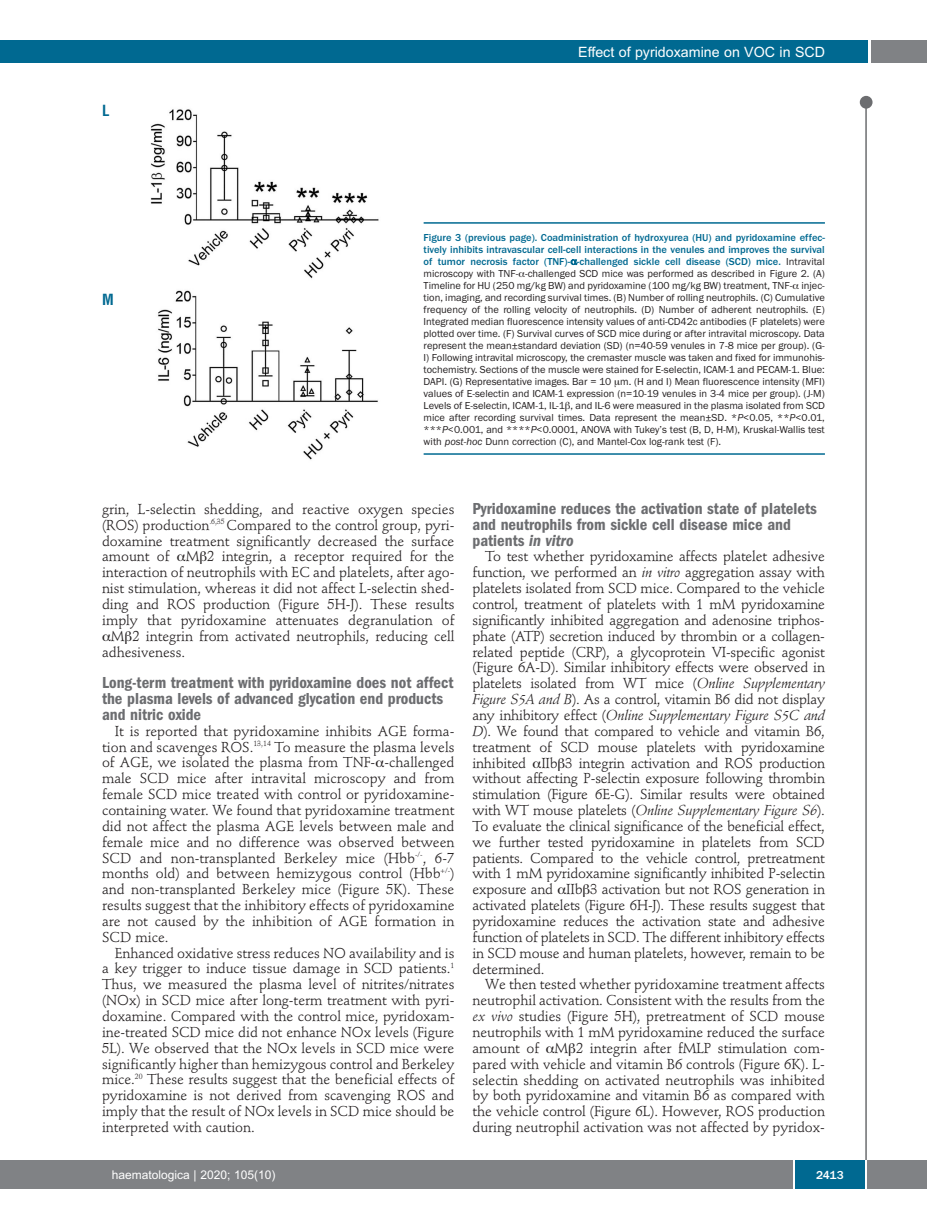
<style>
.page{position:relative;width:927px;height:1225px;background:#fff}
.page>*{position:absolute;margin:0;border:0;box-sizing:border-box;transform-origin:0 0}
.t1{font:600 condensed 16.5px/15.9px "Franklin Gothic";color:#6c6d70}
.t2{font:700 condensed 15px "Helvetica";color:#006991}
.t3{font:14.25px/15.9px "Stempel Schneidler";letter-spacing:-.005em;color:#231f20;text-align:justify}
.t4{font:14.25px "Arial";color:#fff}
.t5{font:12px "Arial";color:#fff}
.t6{font:500 12px "Franklin Gothic";color:#fff}
.t7{font:10.5px/12px "Franklin Gothic";color:#231f20;text-align:justify}
.s1{font-weight:500;color:#006991}
.s2{font-style:italic}
</style>
<div class="page">
<div style="left:860px;top:96px;width:12px;height:13px;background:#6c6d70;border-radius:50%"></div>
<hr style="left:865px;top:98px;width:2px;height:1062px;background:#6c6d70">
<div style="left:871px;top:40px;width:56px;height:22px;background:#808285"></div>
<div style="left:18px;top:40px;width:849px;height:22px;background:#006991"></div>
<div style="left:17px;top:1160px;width:910px;height:28px;background:#808285"></div>
<div style="left:795px;top:1160px;width:70px;height:28px;background:#006991"></div>
<hr style="left:793px;top:1160px;width:2px;height:28px;background:#fff">
<hr style="left:865px;top:1160px;width:2px;height:28px;background:#fff">
<div style="left:0;top:40px;width:19px;height:22px;background:#006991"></div>
<div style="left:0;top:1160px;width:18px;height:28px;background:#808285"></div>
<img style="left:150px;top:109px;width:229px;height:351px">
<hr style="left:424px;top:222px;width:401px;height:2px;background:#006991">
<hr style="left:424px;top:453px;width:401px;height:2px;background:#006991">
<p class="t2" style="left:102px;top:102px;width:9px">L</p>
<p class="t2" style="left:102px;top:291px;width:13px">M</p>
<p class="t4" style="left:578px;top:44px;width:248px">Effect of pyridoxamine on VOC in SCD</p>
<p class="t7" style="left:424px;top:231px;width:403px"><span class="s1">Figure 3 (previous page). Coadministration of hydroxyurea (HU) and pyridoxamine effec&shy;tively inhibits intravascular cell-cell interactions in the venules and improves the survival of tumor necrosis factor (TNF)- -challenged sickle cell disease (SCD) mice.</span> Intravital microscopy with TNF- -challenged SCD mice was performed as described in Figure 2. (A)<br>Timeline for HU (250 mg/kg BW) and pyridoxamine (100 mg/kg BW) treatment, TNF- injec&shy;tion, imaging, and recording survival times. (B) Number of rolling neutrophils. (C) Cumulative frequency of the rolling velocity of neutrophils. (D) Number of adherent neutrophils. (E)<br>Integrated median fluorescence intensity values of anti-CD42c antibodies (F platelets) were plotted over time. (F) Survival curves of SCD mice during or after intravital microscopy. Data represent the mean±standard deviation (SD) (n=40-59 venules in 7-8 mice per group). (G-I) Following intravital microscopy, the cremaster muscle was taken and fixed for immunohis&shy;tochemistry. Sections of the muscle were stained for E-selectin, ICAM-1 and PECAM-1. Blue:<br>DAPI. (G) Representative images. Bar = 10 m. (H and I) Mean fluorescence intensity (MFI) values of E-selectin and ICAM-1 expression (n=10-19 venules in 3-4 mice per group). (J-M)<br>Levels of E-selectin, ICAM-1, IL-1 , and IL-6 were measured in the plasma isolated from SCD mice after recording survival times. Data represent the mean±SD. *<span class="s2">P</span>&lt;0.05, **<span class="s2">P</span>&lt;0.01, ***<span class="s2">P</span>&lt;0.001, and ****<span class="s2">P</span>&lt;0.0001, ANOVA with Tukey’s test (B, D, H-M), Kruskal-Wallis test with <span class="s2">post-hoc</span> Dunn correction (C), and Mantel-Cox log-rank test (F).</p>
<p class="t3" style="left:102px;top:502px;width:354px">grin, L-selectin shedding, and reactive oxygen species</p>
<p class="t3" style="left:102px;top:518px;width:354px">(ROS) production<sup>.6,35</sup> Compared to the control group, pyri-</p>
<p class="t3" style="left:102px;top:534px;width:354px">doxamine treatment significantly decreased the surface</p>
<p class="t3" style="left:102px;top:550px;width:354px">amount of M 2 integrin, a receptor required for the</p>
<p class="t3" style="left:102px;top:566px;width:354px">interaction of neutrophils with EC and platelets, after ago-</p>
<p class="t3" style="left:102px;top:581px;width:354px">nist stimulation, whereas it did not affect L-selectin shed-</p>
<p class="t3" style="left:102px;top:597px;width:354px">ding and ROS production (Figure 5H-J). These results</p>
<p class="t3" style="left:102px;top:613px;width:354px">imply that pyridoxamine attenuates degranulation of</p>
<p class="t3" style="left:111px;top:629px;width:345px">M 2 integrin from activated neutrophils, reducing cell</p>
<p class="t3" style="left:102px;top:645px;width:85px">adhesiveness.</p>
<p class="t1" style="left:102px;top:676px;width:353px">Long-term treatment with pyridoxamine does not affect the plasma levels of advanced glycation end products and nitric oxide</p>
<p class="t3" style="left:102px;top:724px;width:354px;text-indent:13px">It is reported that pyridoxamine inhibits AGE forma&shy;tion and scavenges ROS.<sup>13,14</sup> To measure the plasma levels of AGE, we isolated the plasma from TNF- -challenged male SCD mice after intravital microscopy and from female SCD mice treated with control or pyridoxamine&shy;containing water. We found that pyridoxamine treatment did not affect the plasma AGE levels between male and female mice and no difference was observed between SCD and non-transplanted Berkeley mice (Hbb<sup>-/-</sup>, 6-7 months old) and between hemizygous control (Hbb<sup>+/-</sup>) and non-transplanted Berkeley mice (Figure 5K). These results suggest that the inhibitory effects of pyridoxamine are not caused by the inhibition of AGE formation in SCD mice.</p>
<p class="t3" style="left:102px;top:946px;width:354px;text-indent:13px">Enhanced oxidative stress reduces NO availability and is a key trigger to induce tissue damage in SCD patients.<sup>1<br></sup>Thus, we measured the plasma level of nitrites/nitrates (NOx) in SCD mice after long-term treatment with pyri&shy;doxamine. Compared with the control mice, pyridoxam&shy;ine-treated SCD mice did not enhance NOx levels (Figure 5L). We observed that the NOx levels in SCD mice were significantly higher than hemizygous control and Berkeley mice.<sup>20</sup> These results suggest that the beneficial effects of pyridoxamine is not derived from scavenging ROS and imply that the result of NOx levels in SCD mice should be interpreted with caution.</p>
<p class="t1" style="left:472px;top:502px;width:346px">Pyridoxamine reduces the activation state of platelets and neutrophils from sickle cell disease mice and patients <span class="s2">in vitro</span></p>
<p class="t3" style="left:472px;top:550px;width:354px;text-indent:13px">To test whether pyridoxamine affects platelet adhesive function, we performed an <span class="s2">in vitro</span> aggregation assay with platelets isolated from SCD mice. Compared to the vehicle control, treatment of platelets with 1 mM pyridoxamine significantly inhibited aggregation and adenosine triphos&shy;phate (ATP) secretion induced by thrombin or a collagen&shy;related peptide (CRP), a glycoprotein VI-specific agonist (Figure 6A-D). Similar inhibitory effects were observed in platelets isolated from WT mice (<span class="s2">Online Supplementary Figure S5A and B</span>). As a control, vitamin B6 did not display any inhibitory effect (<span class="s2">Online Supplementary Figure S5C and D</span>). We found that compared to vehicle and vitamin B6, treatment of SCD mouse platelets with pyridoxamine inhibited IIb 3 integrin activation and ROS production without affecting P-selectin exposure following thrombin stimulation (Figure 6E-G). Similar results were obtained with WT mouse platelets (<span class="s2">Online Supplementary Figure S6</span>).<br>To evaluate the clinical significance of the beneficial effect, we further tested pyridoxamine in platelets from SCD patients. Compared to the vehicle control, pretreatment with 1 mM pyridoxamine significantly inhibited P-selectin exposure and IIb 3 activation but not ROS generation in activated platelets (Figure 6H-J). These results suggest that pyridoxamine reduces the activation state and adhesive function of platelets in SCD. The different inhibitory effects in SCD mouse and human platelets, however, remain to be determined.</p>
<p class="t3" style="left:472px;top:978px;width:354px;text-indent:13px">We then tested whether pyridoxamine treatment affects neutrophil activation. Consistent with the results from the <span class="s2">ex vivo</span> studies (Figure 5H), pretreatment of SCD mouse neutrophils with 1 mM pyridoxamine reduced the surface amount of M 2 integrin after fMLP stimulation com&shy;pared with vehicle and vitamin B6 controls (Figure 6K). L&shy;selectin shedding on activated neutrophils was inhibited by both pyridoxamine and vitamin B6 as compared with the vehicle control (Figure 6L). However, ROS production during neutrophil activation was not affected by pyridox-</p>
<p class="t5" style="left:112px;top:1167px;width:165px">haematologica | 2020; 105(10)</p>
<p class="t6" style="left:816px;top:1167px;width:29px">2413</p>
</div>
